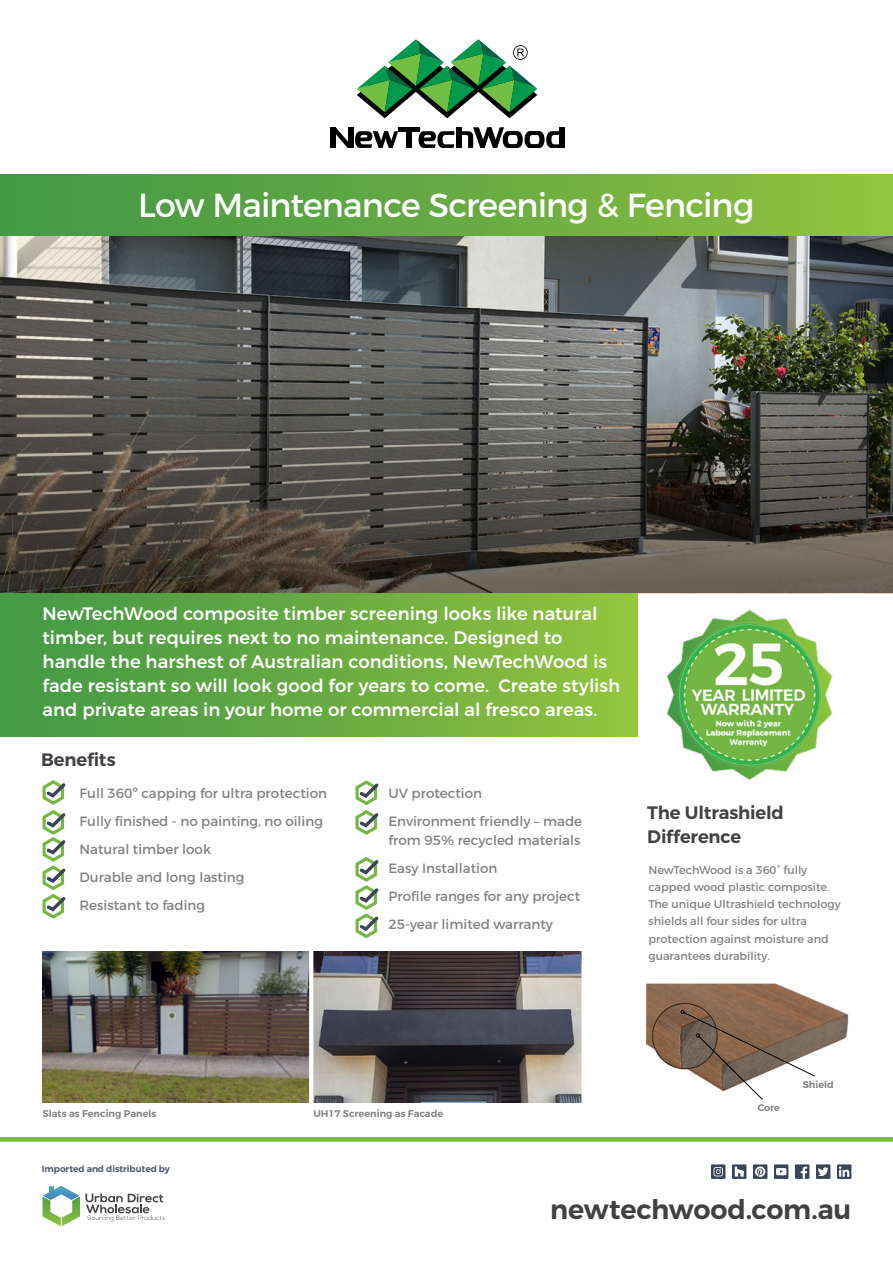
<style>
.page{position:relative;width:893px;height:1263px;background:#fff}
.page>*{position:absolute;margin:0;border:0;box-sizing:border-box;transform-origin:0 0}
.t1{font:33.3px "Montserrat";letter-spacing:-.025em;color:#fff}
.t2{font:600 27px "Montserrat";letter-spacing:-.01em;color:#414042}
.t3{font:500 18px/24px "Montserrat";color:#fff}
.t4{font:600 18px/24px "Montserrat";letter-spacing:-.01em;color:#414042}
.t5{font:13.5px/28px "Montserrat";color:#808285}
.t6{font:11.25px/17.2px "Montserrat";color:#808285}
.t7{font:600 9.75px "Montserrat";color:#808285}
.t8{font:600 9.6px "Montserrat";color:#808285}
.t9{font:600 9px "Montserrat";letter-spacing:-.005em;color:#4e5769}
</style>
<div class="page">
<svg style="left:43px;top:1186px;width:122px;height:40px"></svg>
<div style="left:711px;top:1164px;width:14px;height:15px;background:#3b4458"></div>
<svg style="left:713px;top:1167px;width:10px;height:9px"></svg>
<div style="left:795px;top:1164px;width:14px;height:15px;background:#3b4458"></div>
<svg style="left:801px;top:1166px;width:6px;height:13px"></svg>
<svg style="left:837px;top:1164px;width:14px;height:15px"></svg>
<div style="left:753px;top:1164px;width:14px;height:15px;background:#3b4458"></div>
<svg style="left:755px;top:1166px;width:10px;height:11px"></svg>
<svg style="left:732px;top:1164px;width:14px;height:15px"></svg>
<svg style="left:735px;top:1167px;width:9px;height:9px"></svg>
<svg style="left:774px;top:1164px;width:14px;height:15px"></svg>
<svg style="left:776px;top:1168px;width:10px;height:7px"></svg>
<div style="left:816px;top:1164px;width:14px;height:15px;background:#3b4458"></div>
<svg style="left:818px;top:1167px;width:10px;height:9px"></svg>
<img style="left:43px;top:951px;width:538px;height:152px">
<img style="left:0;top:235px;width:893px;height:358px">
<svg style="left:43px;top:780px;width:23px;height:139px"></svg>
<svg style="left:355px;top:780px;width:24px;height:55px"></svg>
<svg style="left:355px;top:857px;width:24px;height:81px"></svg>
<div style="left:0;top:593px;width:638px;height:143px;background:linear-gradient(to right,#419646,#91c33f)"></div>
<img style="left:646px;top:983px;width:203px;height:87px">
<svg style="left:681px;top:1010px;width:135px;height:90px"></svg>
<div style="left:559px;top:127px;width:5px;height:21px;background:#000"></div>
<div style="left:406px;top:127px;width:6px;height:21px;background:#000"></div>
<hr style="left:398px;top:127px;width:21px;height:4px;background:#000">
<svg style="left:330px;top:127px;width:68px;height:21px"></svg>
<svg style="left:418px;top:127px;width:141px;height:21px"></svg>
<svg style="left:357px;top:39px;width:180px;height:79px"></svg>
<img style="left:666px;top:610px;width:167px;height:170px">
<svg style="left:309px;top:951px;width:4px;height:152px"></svg>
<svg style="left:0;top:1137px;width:893px;height:4px;fill:#74b743"></svg>
<div style="left:0;top:174px;width:893px;height:61px;background:linear-gradient(to right,#409646,#90c23f)"></div>
<h1 class="t1" style="left:138px;top:184px;width:618px">Low Maintenance Screening &amp; Fencing</h1>
<p class="t3" style="left:43px;top:602px;width:579px">NewTechWood composite timber screening looks like natural timber, but requires next to no maintenance. Designed to handle the harshest of Australian conditions, NewTechWood is fade resistant so will look good for years to come. Create stylish and private areas in your home or commercial al fresco areas.</p>
<p class="t4" style="left:41px;top:747px;width:76px">Benefits</p>
<p class="t5" style="left:80px;top:779px;width:249px">Full 360º capping for ultra protection<br>Fully finished - no painting, no oiling<br>Natural timber look<br>Durable and long lasting<br>Resistant to fading</p>
<p class="t5" style="left:388px;top:779px;width:195px">UV protection<br>Environment friendly – made</p>
<p class="t5" style="left:388px;top:826px;width:193px">from 95% recycled materials<br>Easy Installation<br>Profile ranges for any project<br>25-year limited warranty</p>
<p class="t4" style="left:647px;top:800px;width:138px">The Ultrashield<br>Difference</p>
<p class="t6" style="left:648px;top:861px;width:194px">NewTechWood is a 360° fully capped wood plastic composite.<br>The unique Ultrashield technology shields all four sides for ultra protection against moisture and guarantees durability.</p>
<p class="t7" style="left:43px;top:1107px;width:115px">Slats as Fencing Panels</p>
<p class="t7" style="left:313px;top:1107px;width:131px">UH17 Screening as Facade</p>
<p class="t9" style="left:42px;top:1163px;width:130px">Imported and distributed by</p>
<p class="t8" style="left:758px;top:1101px;width:24px">Core</p>
<p class="t7" style="left:803px;top:1078px;width:33px">Shield</p>
<h2 class="t2" style="left:550px;top:1193px;width:303px">newtechwood.com.au</h2>
</div>
